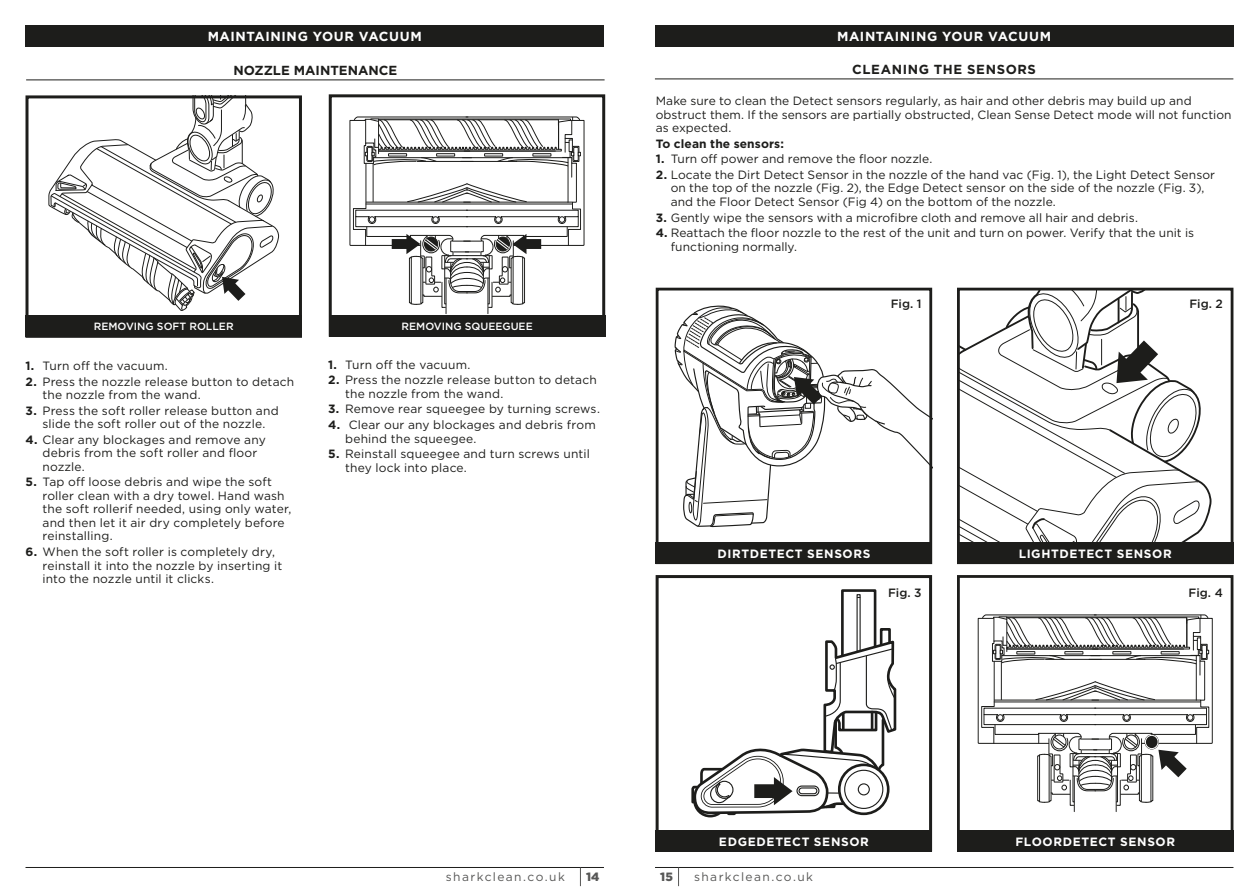
<style>
.page{position:relative;width:1259px;height:893px;background:#fff}
.page>*{position:absolute;margin:0;border:0;box-sizing:border-box;transform-origin:0 0}
.t1{font:700 13.2px "Gotham";letter-spacing:.045em;color:#fff}
.t2{font:700 13.2px "Gotham";letter-spacing:.05em;color:#1d1d1b}
.t3{font:700 13.2px "Gotham";color:#1d1d1b}
.t4{font:12px/13.5px "Gotham";letter-spacing:.01em;color:#1d1d1b}
.t5{font:700 12px "Gotham";letter-spacing:.055em;color:#fff}
.t6{font:12px "Gotham";letter-spacing:.115em;color:#575756}
.t7{font:500 12px "Gotham";color:#1d1d1b}
.t8{font:700 12px "Gotham";letter-spacing:.01em;color:#1d1d1b}
.t9{font:900 12px "Gotham";color:#575756}
.t10{font:500 10.5px "Gotham";color:#fff}
.s1{font-weight:700}
</style>
<div class="page">
<hr style="left:655px;top:867px;width:578px;height:1px;background:#1d1d1b">
<svg style="left:678px;top:867px;width:1px;height:19px"></svg>
<hr style="left:26px;top:867px;width:578px;height:1px;background:#1d1d1b">
<svg style="left:580px;top:867px;width:1px;height:19px"></svg>
<div style="left:26px;top:26px;width:578px;height:21px;background:#1d1d1b"></div>
<div style="left:25px;top:95px;width:277px;height:243px;border:3px solid #1d1d1b"></div>
<hr style="left:445px;top:278px;width:1px;height:36px;background:#1d1d1b">
<hr style="left:487px;top:278px;width:1px;height:36px;background:#1d1d1b">
<div style="left:329px;top:94px;width:276px;height:243px;border:3px solid #1d1d1b"></div>
<hr style="left:26px;top:80px;width:578px;height:1px;background:#1d1d1b">
<div style="left:25px;top:315px;width:277px;height:22px;background:#1d1d1b"></div>
<div style="left:329px;top:315px;width:276px;height:22px;background:#1d1d1b"></div>
<svg style="left:48px;top:95px;width:231px;height:216px"></svg>
<svg style="left:349px;top:116px;width:236px;height:192px"></svg>
<div style="left:655px;top:26px;width:578px;height:21px;background:#1d1d1b"></div>
<hr style="left:655px;top:79px;width:578px;height:1px;background:#1d1d1b">
<div style="left:655px;top:288px;width:277px;height:276px;border:3px solid #1d1d1b"></div>
<div style="left:655px;top:543px;width:277px;height:21px;background:#1d1d1b"></div>
<svg style="left:674px;top:306px;width:258px;height:223px"></svg>
<div style="left:957px;top:288px;width:276px;height:276px;border:3px solid #1d1d1b"></div>
<div style="left:957px;top:543px;width:276px;height:21px;background:#1d1d1b"></div>
<svg style="left:958px;top:289px;width:254px;height:254px"></svg>
<div style="left:693px;top:783px;width:34px;height:34px;border:3px solid #1d1d1b;border-radius:50%"></div>
<div style="left:655px;top:575px;width:277px;height:276px;border:3px solid #1d1d1b"></div>
<div style="left:655px;top:830px;width:277px;height:21px;background:#1d1d1b"></div>
<svg style="left:691px;top:589px;width:205px;height:227px"></svg>
<hr style="left:1073px;top:776px;width:1px;height:36px;background:#1d1d1b">
<hr style="left:1115px;top:776px;width:1px;height:36px;background:#1d1d1b">
<div style="left:957px;top:575px;width:276px;height:276px;border:3px solid #1d1d1b"></div>
<div style="left:957px;top:830px;width:276px;height:21px;background:#1d1d1b"></div>
<div style="left:881px;top:588px;width:40px;height:24px;background:#fff"></div>
<svg style="left:977px;top:614px;width:236px;height:192px"></svg>
<p class="t1" style="left:208px;top:28px;width:216px">MAINTAINING YOUR VACUUM</p>
<p class="t3" style="left:233px;top:62px;width:165px">NOZZLE MAINTENANCE</p>
<p class="t10" style="left:94px;top:320px;width:141px">REMOVING SOFT ROLLER</p>
<p class="t10" style="left:402px;top:320px;width:132px">REMOVING SQUEEGUEE</p>
<p class="t4" style="left:25px;top:359px;width:144px"><span class="s1">1.</span> Turn off the vacuum.</p>
<p class="t4" style="left:43px;top:374px;width:253px;text-indent:-17px"><span class="s1">2.</span> Press the nozzle release button to detach the nozzle from the wand.</p>
<p class="t4" style="left:25px;top:403px;width:255px;text-align:center"><span class="s1">3.</span> Press the soft roller release button and slide the soft roller out of the nozzle.</p>
<p class="t4" style="left:43px;top:432px;width:225px;text-indent:-17px"><span class="s1">4.</span> Clear any blockages and remove any debris from the soft roller and floor nozzle.</p>
<p class="t4" style="left:43px;top:475px;width:250px;text-indent:-17px"><span class="s1">5.</span> Tap off loose debris and wipe the soft roller clean with a dry towel. Hand wash the soft rollerif needed, using only water, and then let it air dry completely before reinstalling.</p>
<p class="t4" style="left:43px;top:545px;width:241px;text-indent:-17px"><span class="s1">6.</span> When the soft roller is completely dry, reinstall it into the nozzle by inserting it into the nozzle until it clicks.</p>
<p class="t4" style="left:328px;top:357px;width:144px"><span class="s1">1.</span> Turn off the vacuum.</p>
<p class="t4" style="left:345px;top:373px;width:253px;text-indent:-17px"><span class="s1">2.</span> Press the nozzle release button to detach the nozzle from the wand.</p>
<p class="t4" style="left:328px;top:402px;width:273px"><span class="s1">3.</span> Remove rear squeegee by turning screws.</p>
<p class="t4" style="left:345px;top:418px;width:252px;text-indent:-17px"><span class="s1">4.</span> Clear our any blockages and debris from behind the squeegee.</p>
<p class="t4" style="left:345px;top:447px;width:246px;text-indent:-17px"><span class="s1">5.</span> Reinstall squeegee and turn screws until they lock into place.</p>
<p class="t1" style="left:837px;top:28px;width:216px">MAINTAINING YOUR VACUUM</p>
<p class="t2" style="left:852px;top:61px;width:185px">CLEANING THE SENSORS</p>
<p class="t4" style="left:655px;top:94px;width:577px">Make sure to clean the Detect sensors regularly, as hair and other debris may build up and obstruct them. If the sensors are partially obstructed, Clean Sense Detect mode will not function as expected.</p>
<p class="t8" style="left:655px;top:135px;width:130px">To clean the sensors:</p>
<p class="t4" style="left:655px;top:152px;width:278px"><span class="s1">1.</span> Turn off power and remove the floor nozzle.</p>
<p class="t4" style="left:670px;top:168px;width:546px;text-indent:-15px"><span class="s1">2.</span> Locate the Dirt Detect Sensor in the nozzle of the hand vac (Fig. 1), the Light Detect Sensor on the top of the nozzle (Fig. 2), the Edge Detect sensor on the side of the nozzle (Fig. 3), and the Floor Detect Sensor (Fig 4) on the bottom of the nozzle.</p>
<p class="t4" style="left:655px;top:210px;width:484px"><span class="s1">3.</span> Gently wipe the sensors with a microfibre cloth and remove all hair and debris.</p>
<p class="t4" style="left:670px;top:226px;width:525px;text-indent:-15px"><span class="s1">4.</span> Reattach the floor nozzle to the rest of the unit and turn on power. Verify that the unit is functioning normally.</p>
<p class="t7" style="left:890px;top:296px;width:32px">Fig. 1</p>
<p class="t7" style="left:1189px;top:296px;width:35px">Fig. 2</p>
<p class="t5" style="left:717px;top:546px;width:154px">DIRTDETECT SENSORS</p>
<p class="t5" style="left:1018px;top:546px;width:154px">LIGHTDETECT SENSOR</p>
<p class="t7" style="left:888px;top:585px;width:35px">Fig. 3</p>
<p class="t7" style="left:1188px;top:585px;width:36px">Fig. 4</p>
<p class="t5" style="left:719px;top:833px;width:151px">EDGEDETECT SENSOR</p>
<p class="t5" style="left:1015px;top:833px;width:161px">FLOORDETECT SENSOR</p>
<p class="t6" style="left:446px;top:869px;width:120px">sharkclean.co.uk</p>
<p class="t9" style="left:586px;top:869px;width:15px">14</p>
<p class="t9" style="left:660px;top:869px;width:14px">15</p>
<p class="t6" style="left:694px;top:869px;width:120px">sharkclean.co.uk</p>
</div>
